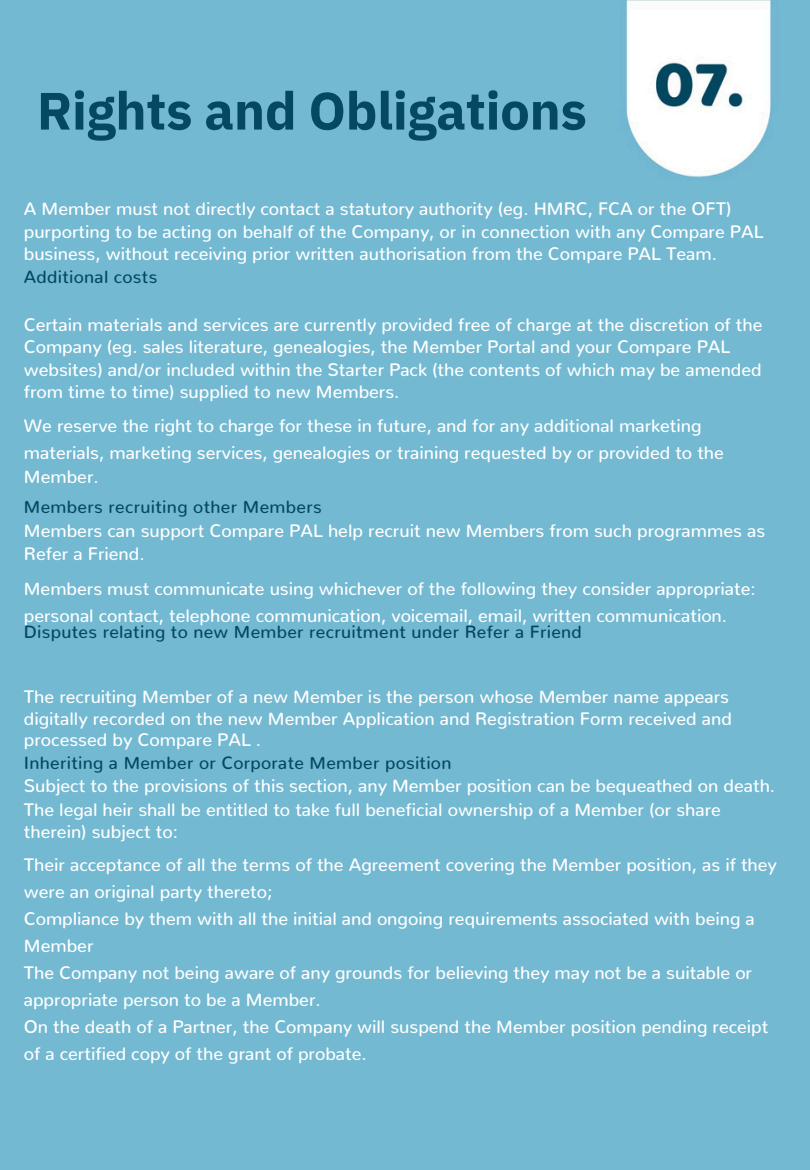
<style>
.page{position:relative;width:810px;height:1170px;background:#73b9d2}
.page>*{position:absolute;margin:0;border:0;box-sizing:border-box;transform-origin:0 0}
.t1{font:700 52.5px "IBM Plex Sans";letter-spacing:-.005em;color:#054862}
.t2{font:500 18px/22.5px "Nunito";color:#fff}
.t3{font:500 17.7px "Nunito";letter-spacing:.02em;color:#054862}
</style>
<div class="page">
<h1 class="t1" style="left:37px;top:76px;width:552px">Rights and Obligations</h1>
<p class="t2" style="left:24px;top:198px;width:741px">A Member must not directly contact a statutory authority (eg. HMRC, FCA or the OFT) purporting to be acting on behalf of the Company, or in connection with any Compare PAL business, without receiving prior written authorisation from the Compare PAL Team.</p>
<p class="t3" style="left:24px;top:266px;width:135px">Additional costs</p>
<p class="t2" style="left:24px;top:313px;width:740px">Certain materials and services are currently provided free of charge at the discretion of the Company (eg. sales literature, genealogies, the Member Portal and your Compare PAL websites) and/or included within the Starter Pack (the contents of which may be amended from time to time) supplied to new Members.</p>
<p class="t2" style="left:24px;top:415px;width:679px">We reserve the right to charge for these in future, and for any additional marketing</p>
<p class="t2" style="left:24px;top:442px;width:702px">materials, marketing services, genealogies or training requested by or provided to the</p>
<p class="t2" style="left:24px;top:465px;width:76px">Member.</p>
<p class="t3" style="left:24px;top:496px;width:300px">Members recruiting other Members</p>
<p class="t2" style="left:24px;top:519px;width:743px;line-height:23.7px">Members can support Compare PAL help recruit new Members from such programmes as<br>Refer a Friend.</p>
<p class="t2" style="left:24px;top:578px;width:733px">Members must communicate using whichever of the following they consider appropriate:</p>
<p class="t2" style="left:24px;top:605px;width:705px">personal contact, telephone communication, voicemail, email, written communication.</p>
<p class="t3" style="left:24px;top:621px;width:560px">Disputes relating to new Member recruitment under Refer a Friend</p>
<p class="t2" style="left:24px;top:686px;width:710px;line-height:21.3px">The recruiting Member of a new Member is the person whose Member name appears digitally recorded on the new Member Application and Registration Form received and processed by Compare PAL .</p>
<p class="t3" style="left:24px;top:751px;width:429px">Inheriting a Member or Corporate Member position</p>
<p class="t2" style="left:24px;top:774px;width:753px;line-height:23.7px">Subject to the provisions of this section, any Member position can be bequeathed on death.<br>The legal heir shall be entitled to take full beneficial ownership of a Member (or share</p>
<p class="t2" style="left:24px;top:821px;width:156px">therein) subject to:</p>
<p class="t2" style="left:24px;top:853px;width:755px">Their acceptance of all the terms of the Agreement covering the Member position, as if they</p>
<p class="t2" style="left:24px;top:880px;width:250px">were an original party thereto;</p>
<p class="t2" style="left:24px;top:907px;width:733px">Compliance by them with all the initial and ongoing requirements associated with being a</p>
<p class="t2" style="left:24px;top:934px;width:71px">Member</p>
<p class="t2" style="left:24px;top:961px;width:730px">The Company not being aware of any grounds for believing they may not be a suitable or</p>
<p class="t2" style="left:24px;top:988px;width:298px">appropriate person to be a Member.</p>
<p class="t2" style="left:24px;top:1015px;width:746px">On the death of a Partner, the Company will suspend the Member position pending receipt</p>
<p class="t2" style="left:24px;top:1042px;width:344px">of a certified copy of the grant of probate.</p>
</div>
